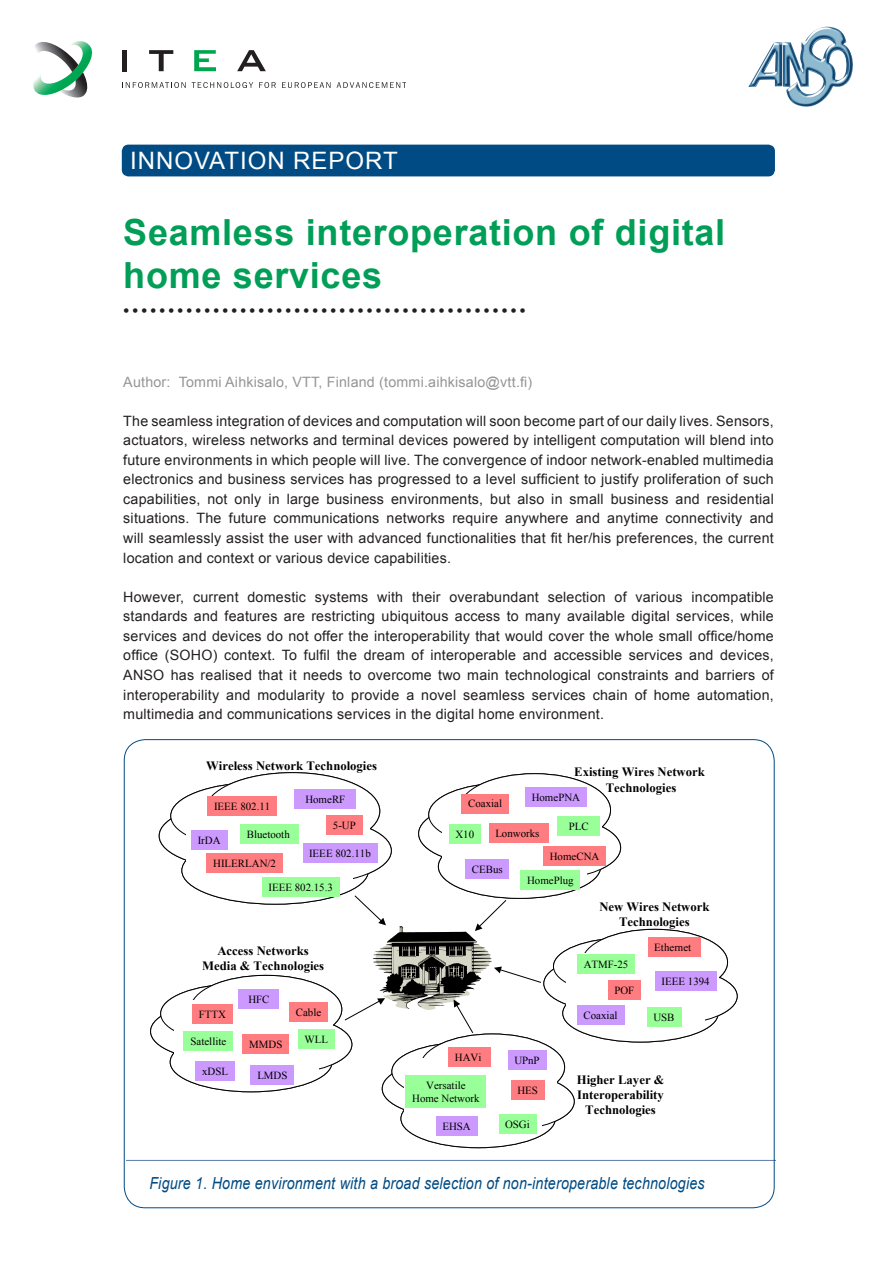
<style>
.page{position:relative;width:893px;height:1263px;background:#fff}
.page>*{position:absolute;margin:0;border:0;box-sizing:border-box;transform-origin:0 0}
.Titel{font:700 36px/43.2px "Arial";letter-spacing:.02em;color:#009e57}
.t1{font:24px "Arial";letter-spacing:.04em;color:#fff}
.dotline{font:18px "Arial";color:#231f20}
.picture_capture{font:italic 16.65px "Arial";letter-spacing:.015em;color:#004b84;scale:.86 1}
.Bodytext{font:14.25px/19.5px "Arial";letter-spacing:.015em;color:#231f20;text-align:justify}
.Authors{font:14.25px "Arial";letter-spacing:.015em;color:#939598}
.t2{font:700 12.75px/15.1px "Times New Roman";color:#000;text-align:center}
.t3{font:10.95px/13px "Times New Roman";color:#000;text-align:center}
</style>
<div class="page">
<div style="left:122px;top:145px;width:653px;height:31px;background:#004b84;border-radius:7px"></div>
<svg style="left:122px;top:82px;width:64px;height:6px"></svg>
<svg style="left:192px;top:82px;width:61px;height:6px"></svg>
<svg style="left:259px;top:82px;width:17px;height:6px"></svg>
<svg style="left:282px;top:82px;width:48px;height:6px"></svg>
<svg style="left:337px;top:82px;width:69px;height:6px"></svg>
<div style="left:122px;top:50px;width:5px;height:21px;background:#231f20"></div>
<svg style="left:149px;top:50px;width:24px;height:21px"></svg>
<svg style="left:237px;top:50px;width:29px;height:21px"></svg>
<svg style="left:194px;top:50px;width:22px;height:21px"></svg>
<svg style="left:33px;top:41px;width:60px;height:57px"></svg>
<img style="left:748px;top:27px;width:105px;height:80px">
<hr style="left:126px;top:1160px;width:650px;height:1px;background:#557cac">
<svg style="left:553px;top:938px;width:146px;height:57px"></svg>
<div style="left:582px;top:929px;width:146px;height:66px;background:#fff;border-radius:50%"></div>
<div style="left:566px;top:953px;width:58px;height:56px;background:#fff"></div>
<svg style="left:429px;top:783px;width:152px;height:63px"></svg>
<div style="left:459px;top:774px;width:151px;height:72px;background:#fff;border-radius:50%"></div>
<div style="left:467px;top:800px;width:120px;height:82px;background:#fff"></div>
<div style="left:442px;top:800px;width:60px;height:62px;background:#fff"></div>
<svg style="left:171px;top:782px;width:174px;height:67px"></svg>
<div style="left:205px;top:773px;width:175px;height:76px;background:#fff;border-radius:50%"></div>
<div style="left:215px;top:801px;width:138px;height:86px;background:#fff"></div>
<div style="left:186px;top:801px;width:69px;height:64px;background:#fff"></div>
<div style="left:462px;top:794px;width:47px;height:19px;background:#ff7c80"></div>
<div style="left:465px;top:859px;width:44px;height:20px;background:#c9f"></div>
<div style="left:489px;top:824px;width:60px;height:19px;background:#ff7c80"></div>
<div style="left:525px;top:787px;width:62px;height:20px;background:#c9f"></div>
<div style="left:558px;top:816px;width:42px;height:20px;background:#9f9"></div>
<div style="left:543px;top:846px;width:63px;height:20px;background:#ff7c80"></div>
<div style="left:449px;top:824px;width:32px;height:20px;background:#9f9"></div>
<div style="left:208px;top:796px;width:69px;height:20px;background:#ff7c80"></div>
<div style="left:207px;top:853px;width:76px;height:19px;background:#ff7c80"></div>
<div style="left:240px;top:824px;width:59px;height:19px;background:#9f9"></div>
<div style="left:295px;top:789px;width:61px;height:20px;background:#c9f"></div>
<div style="left:262px;top:877px;width:78px;height:20px;background:#9f9"></div>
<div style="left:303px;top:843px;width:74px;height:20px;background:#c9f"></div>
<div style="left:577px;top:1005px;width:47px;height:19px;background:#c9f"></div>
<div style="left:608px;top:980px;width:33px;height:20px;background:#ff7c80"></div>
<div style="left:648px;top:937px;width:53px;height:20px;background:#ff7c80"></div>
<div style="left:647px;top:1007px;width:34px;height:20px;background:#9f9"></div>
<div style="left:655px;top:971px;width:61px;height:20px;background:#c9f"></div>
<div style="left:191px;top:830px;width:36px;height:20px;background:#c9f"></div>
<div style="left:521px;top:870px;width:59px;height:19px;background:#9f9"></div>
<svg style="left:392px;top:1042px;width:144px;height:58px"></svg>
<div style="left:420px;top:1034px;width:145px;height:66px;background:#fff;border-radius:50%"></div>
<div style="left:405px;top:1058px;width:57px;height:56px;background:#fff"></div>
<div style="left:436px;top:1117px;width:41px;height:19px;background:#c9f"></div>
<div style="left:405px;top:1075px;width:81px;height:33px;background:#9f9"></div>
<div style="left:448px;top:1047px;width:43px;height:19px;background:#ff7c80"></div>
<div style="left:499px;top:1114px;width:37px;height:20px;background:#9f9"></div>
<div style="left:508px;top:1050px;width:38px;height:20px;background:#c9f"></div>
<div style="left:511px;top:1080px;width:33px;height:20px;background:#ff7c80"></div>
<div style="left:577px;top:954px;width:58px;height:20px;background:#9f9"></div>
<div style="left:192px;top:1004px;width:41px;height:19px;background:#ff7c80"></div>
<div style="left:195px;top:1061px;width:40px;height:20px;background:#c9f"></div>
<div style="left:289px;top:1002px;width:39px;height:20px;background:#ff7c80"></div>
<div style="left:239px;top:989px;width:40px;height:19px;background:#c9f"></div>
<div style="left:298px;top:1029px;width:37px;height:20px;background:#9f9"></div>
<div style="left:251px;top:1065px;width:43px;height:19px;background:#c9f"></div>
<div style="left:243px;top:1034px;width:46px;height:19px;background:#ff7c80"></div>
<div style="left:184px;top:1031px;width:49px;height:20px;background:#9f9"></div>
<div style="left:326px;top:815px;width:36px;height:20px;background:#ff7c80"></div>
<svg style="left:344px;top:895px;width:197px;height:138px"></svg>
<p class="t1" style="left:130px;top:145px;width:269px">INNOVATION REPORT</p>
<p class="Titel" style="left:123px;top:212px;width:603px">Seamless interoperation of digital home services</p>
<p class="dotline" style="left:123px;top:299px;width:404px">•••••••••••••••••••••••••••••••••••••••••••••</p>
<p class="Authors" style="left:123px;top:372px;width:410px">Author: Tommi Aihkisalo, VTT, Finland (tommi.aihkisalo@vtt.fi)</p>
<p class="Bodytext" style="left:123px;top:411px;width:652px">The seamless integration of devices and computation will soon become part of our daily lives. Sensors, actuators, wireless networks and terminal devices powered by intelligent computation will blend into future environments in which people will live. The convergence of indoor network-enabled multimedia electronics and business services has progressed to a level sufficient to justify proliferation of such capabilities, not only in large business environments, but also in small business and residential situations. The future communications networks require anywhere and anytime connectivity and will seamlessly assist the user with advanced functionalities that fit her/his preferences, the current location and context or various device capabilities.</p>
<p class="Bodytext" style="left:123px;top:587px;width:652px">However, current domestic systems with their overabundant selection of various incompatible standards and features are restricting ubiquitous access to many available digital services, while services and devices do not offer the interoperability that would cover the whole small office/home office (SOHO) context. To fulfil the dream of interoperable and accessible services and devices, ANSO has realised that it needs to overcome two main technological constraints and barriers of interoperability and modularity to provide a novel seamless services chain of home automation, multimedia and communications services in the digital home environment.</p>
<p class="t2" style="left:206px;top:757px;width:172px">Wireless Network Technologies</p>
<p class="t3" style="left:214px;top:800px;width:58px">IEEE 802.11</p>
<p class="t3" style="left:305px;top:793px;width:41px">HomeRF</p>
<p class="t3" style="left:198px;top:833px;width:24px">IrDA</p>
<p class="t3" style="left:247px;top:827px;width:45px">Bluetooth</p>
<p class="t3" style="left:213px;top:856px;width:64px">HILERLAN/2</p>
<p class="t3" style="left:333px;top:818px;width:24px">5-UP</p>
<p class="t3" style="left:309px;top:846px;width:63px">IEEE 802.11b</p>
<p class="t3" style="left:269px;top:881px;width:66px">IEEE 802.15.3</p>
<p class="t2" style="left:202px;top:943px;width:124px">Access Networks<br>Media &amp; Technologies</p>
<p class="t3" style="left:199px;top:1007px;width:29px">FTTX</p>
<p class="t3" style="left:248px;top:992px;width:22px">HFC</p>
<p class="t3" style="left:296px;top:1005px;width:27px">Cable</p>
<p class="t3" style="left:190px;top:1035px;width:37px">Satellite</p>
<p class="t3" style="left:249px;top:1037px;width:35px">MMDS</p>
<p class="t3" style="left:202px;top:1064px;width:28px">xDSL</p>
<p class="t3" style="left:257px;top:1068px;width:32px">LMDS</p>
<p class="t3" style="left:305px;top:1033px;width:25px">WLL</p>
<p class="t2" style="left:574px;top:764px;width:132px">Existing Wires Network<br>Technologies</p>
<p class="t3" style="left:532px;top:791px;width:50px">HomePNA</p>
<p class="t3" style="left:569px;top:820px;width:21px">PLC</p>
<p class="t3" style="left:550px;top:850px;width:51px">HomeCNA</p>
<p class="t3" style="left:468px;top:797px;width:35px">Coaxial</p>
<p class="t3" style="left:495px;top:827px;width:46px">Lonworks</p>
<p class="t3" style="left:455px;top:828px;width:20px">X10</p>
<p class="t3" style="left:472px;top:862px;width:32px">CEBus</p>
<p class="t3" style="left:527px;top:873px;width:48px">HomePlug</p>
<p class="t2" style="left:599px;top:898px;width:112px">New Wires Network<br>Technologies</p>
<p class="t3" style="left:584px;top:957px;width:46px">ATMF-25</p>
<p class="t3" style="left:614px;top:983px;width:21px">POF</p>
<p class="t3" style="left:584px;top:1008px;width:35px">Coaxial</p>
<p class="t3" style="left:654px;top:940px;width:39px">Ethernet</p>
<p class="t3" style="left:662px;top:975px;width:50px">IEEE 1394</p>
<p class="t3" style="left:653px;top:1011px;width:23px">USB</p>
<p class="t3" style="left:455px;top:1050px;width:28px">HAVi</p>
<p class="t3" style="left:412px;top:1079px;width:69px">Versatile<br>Home Network</p>
<p class="t3" style="left:514px;top:1054px;width:27px">UPnP</p>
<p class="t3" style="left:517px;top:1084px;width:22px">HES</p>
<p class="t2" style="left:577px;top:1071px;width:89px">Higher Layer &amp;<br>Interoperability<br>Technologies</p>
<p class="t3" style="left:442px;top:1120px;width:30px">EHSA</p>
<p class="t3" style="left:505px;top:1117px;width:26px">OSGi</p>
<p class="picture_capture" style="left:149px;top:1173px;width:647px">Figure 1. Home environment with a broad selection of non-interoperable technologies</p>
</div>
